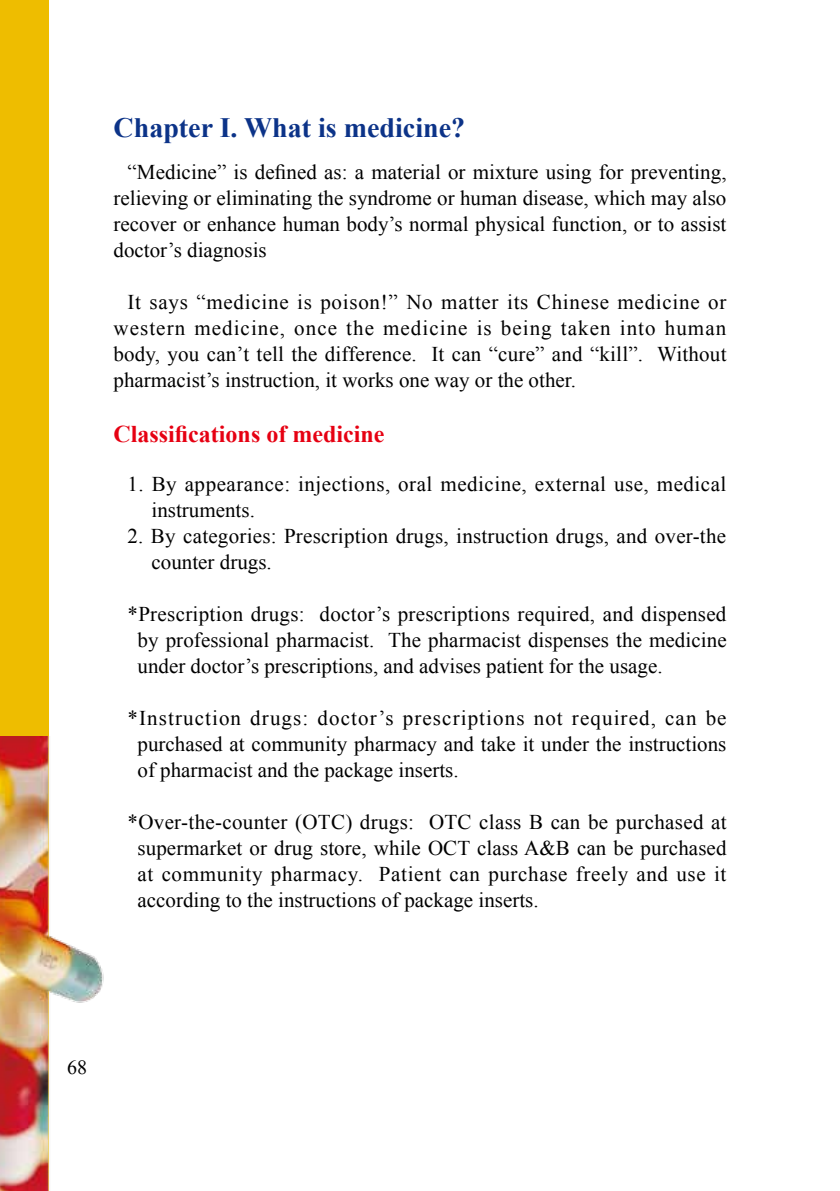
<style>
.page{position:relative;width:840px;height:1191px;background:#fff}
.page>*{position:absolute;margin:0;border:0;box-sizing:border-box;transform-origin:0 0}
.t1{font:700 28px "Times New Roman";color:#0c3388}
.t2{font:700 24px "Times New Roman";color:#e60012}
.t3{font:21px/26px "Times New Roman";color:#000;text-align:justify}
.t4{font:21px/26px "Times New Roman";letter-spacing:.025em;color:#000}
.t5{font:20px "Times New Roman";color:#000}
</style>
<div class="page">
<div style="left:0;top:0;width:48px;height:1191px;background:#eebd00"></div>
<img style="left:0;top:736px;width:104px;height:455px">
<h1 class="t1" style="left:113px;top:108px;width:353px">Chapter I. What is medicine?</h1>
<p class="t3" style="left:113px;top:158px;width:614px;text-indent:14px">“Medicine” is defined as: a material or mixture using for preventing, relieving or eliminating the syndrome or human disease, which may also recover or enhance human body’s normal physical function, or to assist doctor’s diagnosis</p>
<p class="t3" style="left:113px;top:288px;width:614px;text-indent:14px">It says “medicine is poison!” No matter its Chinese medicine or western medicine, once the medicine is being taken into human body, you can’t tell the difference. It can “cure” and “kill”. Without pharmacist’s instruction, it works one way or the other.</p>
<p class="t2" style="left:113px;top:417px;width:272px">Classifications of medicine</p>
<p class="t4" style="left:151px;top:470px;width:576px;text-indent:-24px">1. By appearance: injections, oral medicine, external use, medical instruments.</p>
<p class="t3" style="left:151px;top:522px;width:575px;text-indent:-24px">2. By categories: Prescription drugs, instruction drugs, and over-the counter drugs.</p>
<p class="t3" style="left:137px;top:600px;width:590px;text-indent:-10px">*Prescription drugs: doctor’s prescriptions required, and dispensed by professional pharmacist. The pharmacist dispenses the medicine under doctor’s prescriptions, and advises patient for the usage.</p>
<p class="t3" style="left:137px;top:704px;width:590px;text-indent:-10px">*Instruction drugs: doctor’s prescriptions not required, can be purchased at community pharmacy and take it under the instructions of pharmacist and the package inserts.</p>
<p class="t3" style="left:137px;top:808px;width:590px;text-indent:-10px">*Over-the-counter (OTC) drugs: OTC class B can be purchased at supermarket or drug store, while OCT class A&amp;B can be purchased at community pharmacy. Patient can purchase freely and use it according to the instructions of package inserts.</p>
<p class="t5" style="left:67px;top:1054px;width:21px">68</p>
</div>
